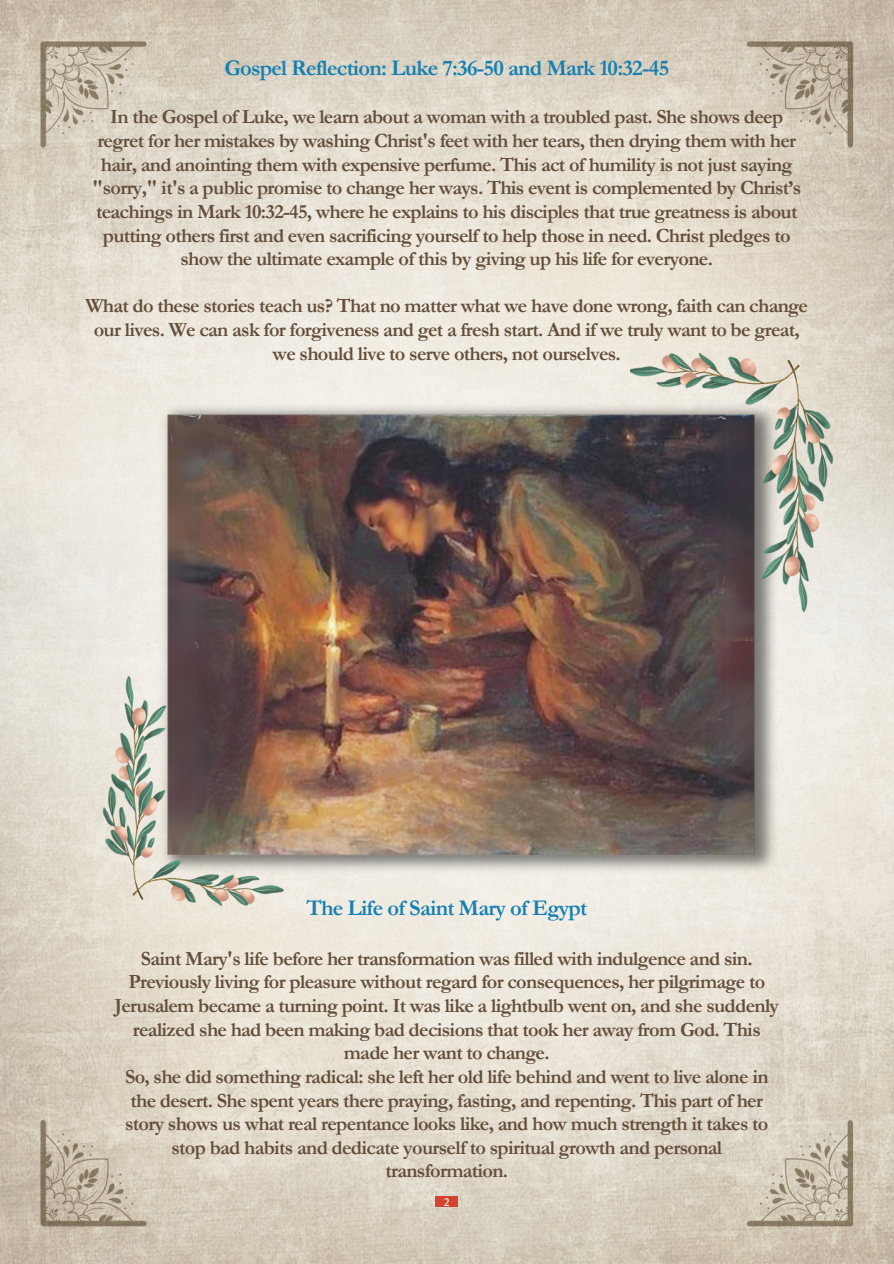
<style>
.page{position:relative;width:894px;height:1264px;background:#fff}
.page>*{position:absolute;margin:0;border:0;box-sizing:border-box;transform-origin:0 0}
.t1{font:700 22.5px "Garamond";letter-spacing:-.035em;color:#1580b1}
.t2{font:700 20.25px/23.7px "Garamond";letter-spacing:-.035em;color:#644e3a;text-align:center}
.t3{font:12px "Calibri";color:#fff}
</style>
<div class="page">
<img style="left:0;top:0;width:893px;height:1263px">
<div style="left:435px;top:1195px;width:23px;height:11px;background:#d3432f"></div>
<img style="left:148px;top:397px;width:642px;height:482px">
<img style="left:103px;top:676px;width:180px;height:229px">
<img style="left:630px;top:353px;width:202px;height:258px">
<h1 class="t1" style="left:224px;top:56px;width:446px">Gospel Reflection: Luke 7:36-50 and Mark 10:32-45</h1>
<p class="t2" style="left:92px;top:105px;width:710px">In the Gospel of Luke, we learn about a woman with a troubled past. She shows deep regret for her mistakes by washing Christ's feet with her tears, then drying them with her hair, and anointing them with expensive perfume. This act of humility is not just saying "sorry," it's a public promise to change her ways. This event is complemented by Christ’s teachings in Mark 10:32-45, where he explains to his disciples that true greatness is about putting others first and even sacrificing yourself to help those in need. Christ pledges to show the ultimate example of this by giving up his life for everyone.</p>
<p class="t2" style="left:85px;top:294px;width:723px">What do these stories teach us? That no matter what we have done wrong, faith can change our lives. We can ask for forgiveness and get a fresh start. And if we truly want to be great, we should live to serve others, not ourselves.</p>
<p class="t1" style="left:306px;top:895px;width:282px">The Life of Saint Mary of Egypt</p>
<p class="t2" style="left:114px;top:946px;width:666px">Saint Mary's life before her transformation was filled with indulgence and sin.<br>Previously living for pleasure without regard for consequences, her pilgrimage to Jerusalem became a turning point. It was like a lightbulb went on, and she suddenly realized she had been making bad decisions that took her away from God. This made her want to change.</p>
<p class="t2" style="left:125px;top:1064px;width:644px">So, she did something radical: she left her old life behind and went to live alone in the desert. She spent years there praying, fasting, and repenting. This part of her story shows us what real repentance looks like, and how much strength it takes to stop bad habits and dedicate yourself to spiritual growth and personal transformation.</p>
<p class="t3" style="left:443px;top:1196px;width:8px">2</p>
</div>
